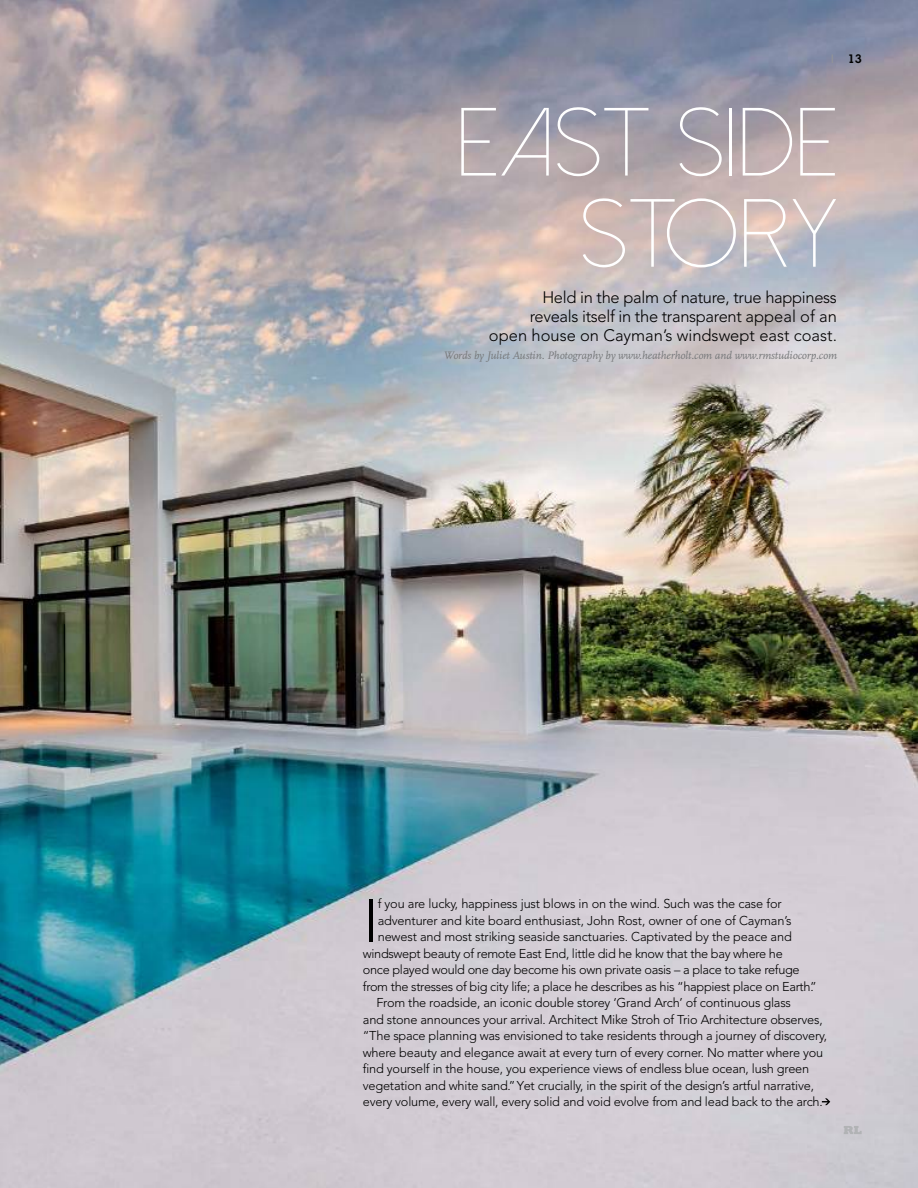
<style>
.page{position:relative;width:918px;height:1188px;background:#fff}
.page>*{position:absolute;margin:0;border:0;box-sizing:border-box;transform-origin:0 0}
.t1{font:300 96.45px/91.2px "Dolce Vita";letter-spacing:.02em;color:#fff;text-align:right}
.t2{font:300 59.4px "Avenir";color:#000}
.t3{font:300 16.5px/18.8px "Avenir";letter-spacing:-.02em;color:#000;text-align:right}
.t4{font:300 12.75px "Avenir";letter-spacing:-.015em;color:#000}
.t5{font:600 12px "Lubalin Graph";color:#000}
.t6{font:italic 11.25px "Scala";letter-spacing:-.005em;color:#76787a}
.s1{color:#939597}
</style>
<div class="page">
<img style="left:0;top:0;width:918px;height:1188px">
<svg style="left:822px;top:1098px;width:8px;height:7px"></svg>
<svg style="left:844px;top:1126px;width:18px;height:8px"></svg>
<p class="t5" style="left:829px;top:51px;width:35px"><span class="s1">|</span> 13</p>
<h1 class="t1" style="left:457px;top:99px;width:383px">EAST SIDE<br>STORY</h1>
<p class="t3" style="left:489px;top:288px;width:350px">Held in the palm of nature, true happiness<br>reveals itself in the transparent appeal of an open house on Cayman’s windswept east coast.</p>
<p class="t6" style="left:443px;top:350px;width:395px">Words by Juliet Austin. Photography by www.heatherholt.com and www.rmstudiocorp.com</p>
<h2 class="t2" style="left:363px;top:886px;width:17px">I</h2>
<p class="t4" style="left:378px;top:896px;width:406px">f you are lucky, happiness just blows in on the wind. Such was the case for</p>
<p class="t4" style="left:378px;top:913px;width:415px">adventurer and kite board enthusiast, John Rost, owner of one of Cayman’s</p>
<p class="t4" style="left:378px;top:929px;width:416px">newest and most striking seaside sanctuaries. Captivated by the peace and</p>
<p class="t4" style="left:363px;top:946px;width:421px">windswept beauty of remote East End, little did he know that the bay where he</p>
<p class="t4" style="left:363px;top:962px;width:438px">once played would one day become his own private oasis – a place to take refuge</p>
<p class="t4" style="left:363px;top:979px;width:455px">from the stresses of big city life; a place he describes as his “happiest place on Earth.”</p>
<p class="t4" style="left:376px;top:995px;width:416px">From the roadside, an iconic double storey ‘Grand Arch’ of continuous glass</p>
<p class="t4" style="left:363px;top:1012px;width:461px">and stone announces your arrival. Architect Mike Stroh of Trio Architecture observes,</p>
<p class="t4" style="left:363px;top:1028px;width:466px">“The space planning was envisioned to take residents through a journey of discovery,</p>
<p class="t4" style="left:363px;top:1045px;width:462px">where beauty and elegance await at every turn of every corner. No matter where you</p>
<p class="t4" style="left:363px;top:1061px;width:448px">find yourself in the house, you experience views of endless blue ocean, lush green</p>
<p class="t4" style="left:363px;top:1078px;width:453px">vegetation and white sand.” Yet crucially, in the spirit of the design’s artful narrative,</p>
<p class="t4" style="left:363px;top:1094px;width:461px">every volume, every wall, every solid and void evolve from and lead back to the arch.</p>
</div>
